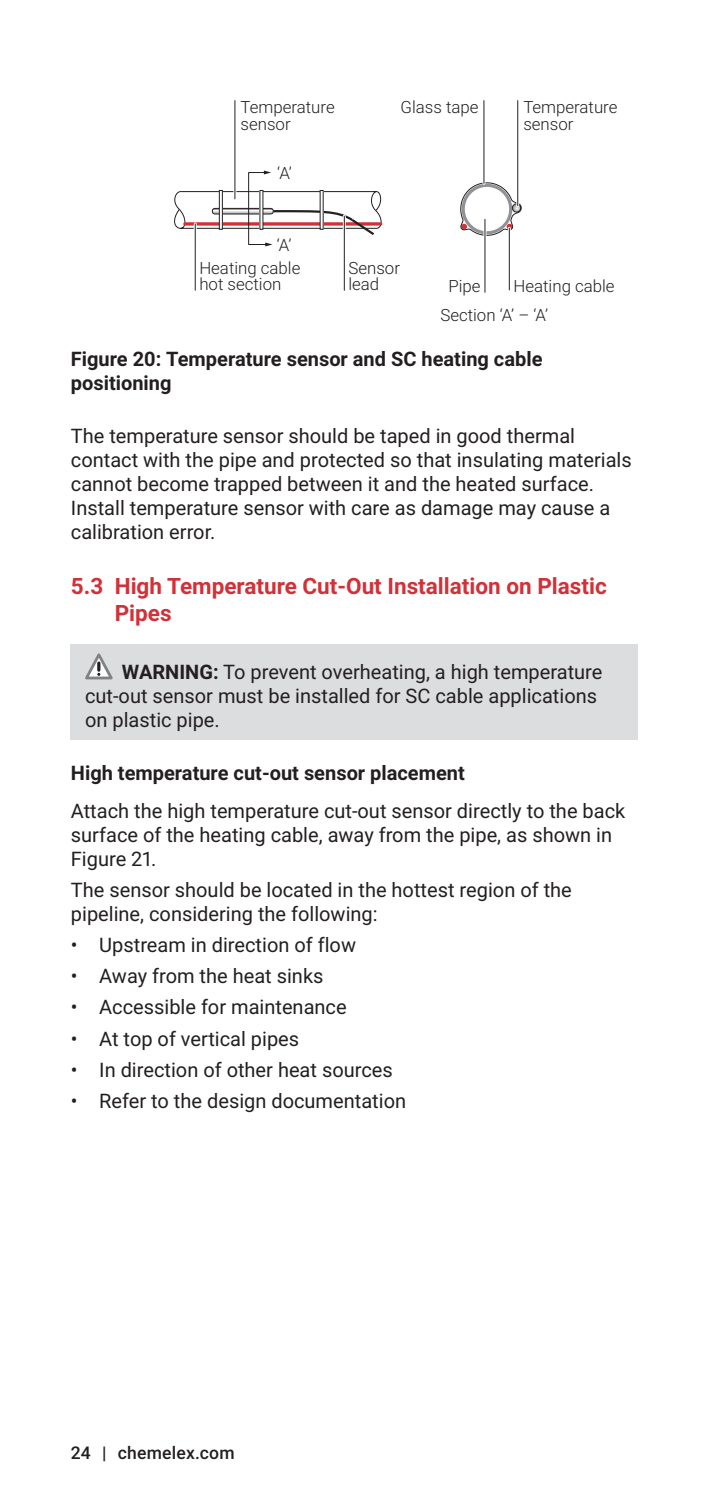
<style>
.page{position:relative;width:709px;height:1489px;background:#fff}
.page>*{position:absolute;margin:0;border:0;box-sizing:border-box;transform-origin:0 0}
.t1{font:700 22.5px/27px "Roboto";color:#d13138}
.Bodytext-1-IM{font:20px/24px "Roboto";color:#231f20}
.Warning-IM{font:20px/24px "Roboto";color:#231f20}
.Subhead-L2-IM{font:700 20px/24px "Roboto";color:#231f20}
.t2{font:500 17.5px "Roboto";letter-spacing:.01em;color:#231f20}
.t3{font:300 16.75px/16.8px "Roboto";color:#231f20}
.s1{font-weight:700}
</style>
<div class="page">
<div style="left:71px;top:644px;width:567px;height:96px;background:#dcdddf"></div>
<svg style="left:460px;top:182px;width:62px;height:54px"></svg>
<hr style="left:508px;top:228px;width:3px;height:62px;background:#fff">
<hr style="left:483px;top:219px;width:3px;height:73px;background:#fff">
<hr style="left:516px;top:101px;width:3px;height:105px;background:#fff">
<hr style="left:482px;top:101px;width:3px;height:82px;background:#fff">
<hr style="left:195px;top:224px;width:1px;height:66px;background:#231f20">
<hr style="left:344px;top:216px;width:1px;height:74px;background:#231f20">
<hr style="left:509px;top:228px;width:1px;height:62px;background:#231f20">
<hr style="left:484px;top:219px;width:1px;height:73px;background:#231f20">
<hr style="left:234px;top:101px;width:1px;height:98px;background:#231f20">
<hr style="left:517px;top:101px;width:1px;height:105px;background:#231f20">
<hr style="left:483px;top:101px;width:1px;height:82px;background:#231f20">
<svg style="left:174px;top:170px;width:209px;height:76px"></svg>
<div style="left:219px;top:190px;width:4px;height:39px;border:1px solid #231f20"></div>
<svg style="left:85px;top:653px;width:28px;height:26px"></svg>
<p class="t3" style="left:240px;top:98px;width:96px">Temperature sensor</p>
<p class="t3" style="left:277px;top:164px;width:16px">‘A’</p>
<p class="t3" style="left:277px;top:235px;width:16px">‘A’</p>
<p class="t3" style="left:400px;top:98px;width:79px">Glass tape</p>
<p class="t3" style="left:523px;top:98px;width:96px">Temperature sensor</p>
<p class="t3" style="left:199px;top:259px;width:103px">Heating cable hot section</p>
<p class="t3" style="left:348px;top:259px;width:53px">Sensor lead</p>
<p class="t3" style="left:448px;top:277px;width:34px">Pipe</p>
<p class="t3" style="left:513px;top:277px;width:103px">Heating cable</p>
<p class="t3" style="left:440px;top:306px;width:109px">Section ‘A’ – ‘A’</p>
<p class="Subhead-L2-IM" style="left:71px;top:346px;width:473px">Figure 20: Temperature sensor and SC heating cable positioning</p>
<p class="Bodytext-1-IM" style="left:71px;top:423px;width:562px">The temperature sensor should be taped in good thermal contact with the pipe and protected so that insulating materials cannot become trapped between it and the heated surface.<br>Install temperature sensor with care as damage may cause a calibration error.</p>
<p class="t1" style="left:115px;top:571px;width:493px;text-indent:-44px">5.3 High Temperature Cut-Out Installation on Plastic<br>Pipes</p>
<p class="Warning-IM" style="left:85px;top:659px;width:519px;text-indent:37px"><span class="s1">WARNING:</span> To prevent overheating, a high temperature cut-out sensor must be installed for SC cable applications on plastic pipe.</p>
<p class="Subhead-L2-IM" style="left:71px;top:760px;width:395px">High temperature cut-out sensor placement</p>
<p class="Bodytext-1-IM" style="left:71px;top:798px;width:556px">Attach the high temperature cut-out sensor directly to the back surface of the heating cable, away from the pipe, as shown in<br>Figure 21.</p>
<p class="Bodytext-1-IM" style="left:71px;top:877px;width:502px">The sensor should be located in the hottest region of the pipeline, considering the following:</p>
<p class="Bodytext-1-IM" style="left:71px;top:932px;width:287px">• Upstream in direction of flow</p>
<p class="Bodytext-1-IM" style="left:71px;top:963px;width:254px">• Away from the heat sinks</p>
<p class="Bodytext-1-IM" style="left:71px;top:994px;width:277px">• Accessible for maintenance</p>
<p class="Bodytext-1-IM" style="left:71px;top:1025px;width:230px">• At top of vertical pipes</p>
<p class="Bodytext-1-IM" style="left:71px;top:1056px;width:323px">• In direction of other heat sources</p>
<p class="Bodytext-1-IM" style="left:71px;top:1087px;width:337px">• Refer to the design documentation</p>
<p class="t2" style="left:71px;top:1439px;width:165px">24 | chemelex.com</p>
</div>
